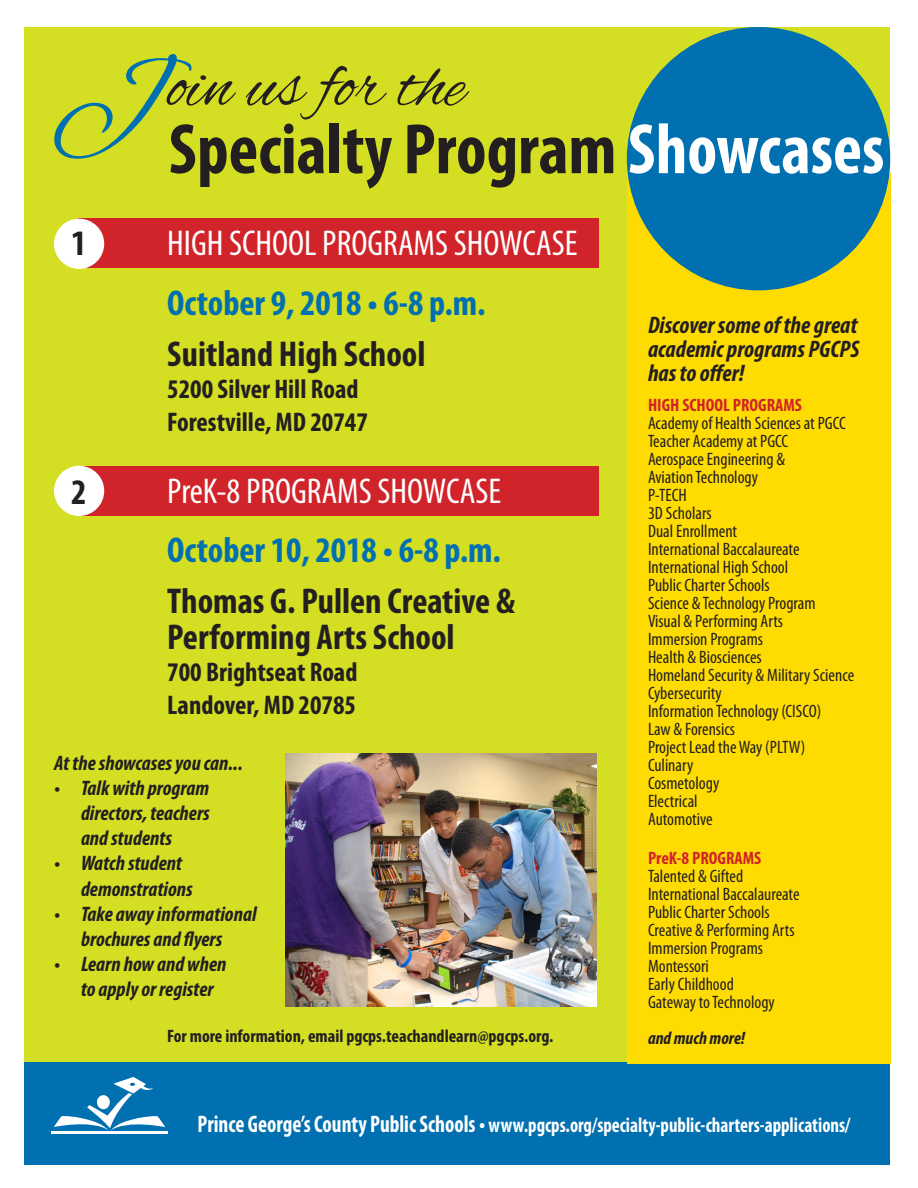
<style>
.page{position:relative;width:918px;height:1188px;background:#fff}
.page>*{position:absolute;margin:0;border:0;box-sizing:border-box;transform-origin:0 0}
.t1{font:700 condensed 72px "Myriad Pro";color:#231f20}
.t2{font:72px "Alex Brush";color:#231f20}
.t3{font:700 condensed 36px/36px "Myriad Pro";color:#231f20}
.t4{font:condensed 36px "Myriad Pro";color:#fff}
.t5{font:700 condensed 36px "Myriad Pro";color:#0070b0}
.t6{font:700 condensed 27px/32.4px "Myriad Pro";color:#231f20}
.t7{font:italic 700 condensed 24px/24px "Myriad Pro";color:#231f20;text-align:justify}
.t8{font:italic 700 condensed 21px/25.2px "Myriad Pro";color:#231f20}
.t9{font:700 condensed 21px "Myriad Pro";color:#fff;scale:.9 1}
.t10{font:condensed 18px/18px "Myriad Pro";color:#231f20}
.t11{font:700 condensed 18px "Myriad Pro";color:#231f20}
.t12{font:700 condensed 18px "Myriad Pro";color:#d1232a}
.t13{font:italic 700 condensed 18px "Myriad Pro";color:#231f20}
.s1{color:#fff}
.s2{font-size:24px}
</style>
<div class="page">
<div style="left:25px;top:27px;width:865px;height:1047px;background:#d4de23"></div>
<div style="left:25px;top:1063px;width:865px;height:102px;background:#0070b0"></div>
<div style="left:627px;top:173px;width:263px;height:891px;background:#ffdc01"></div>
<img style="left:285px;top:754px;width:311px;height:253px">
<svg style="left:54px;top:1077px;width:111px;height:54px"></svg>
<div style="left:97px;top:1095px;width:13px;height:14px;background:#fff;border-radius:50%"></div>
<hr style="left:51px;top:1132px;width:117px;height:2px;background:#fff">
<div style="left:627px;top:27px;width:263px;height:263px;background:#0070b0;border-radius:50%"></div>
<div style="left:78px;top:219px;width:520px;height:49px;background:#d1232a"></div>
<svg style="left:54px;top:54px;width:138px;height:105px"></svg>
<div style="left:78px;top:466px;width:520px;height:49px;background:#d1232a"></div>
<div style="left:54px;top:219px;width:50px;height:50px;background:#fff;border-radius:50%"></div>
<div style="left:54px;top:466px;width:50px;height:50px;background:#fff;border-radius:50%"></div>
<p class="t2" style="left:167px;top:45px;width:299px">oin us for the</p>
<p class="t3" style="left:71px;top:225px;width:17px">1</p>
<p class="t1" style="left:169px;top:104px;width:717px">Specialty Program <span class="s1">Showcases</span></p>
<p class="t4" style="left:167px;top:222px;width:412px">HIGH SCHOOL PROGRAMS SHOWCASE</p>
<p class="t5" style="left:167px;top:281px;width:320px">October 9, 2018 • 6-8 p.m.</p>
<p class="t3" style="left:71px;top:473px;width:17px">2</p>
<p class="t3" style="left:167px;top:335px;width:260px">Suitland High School</p>
<p class="t6" style="left:167px;top:373px;width:202px">5200 Silver Hill Road<br>Forestville, MD 20747</p>
<p class="t4" style="left:167px;top:469px;width:336px">PreK-8 PROGRAMS SHOWCASE</p>
<p class="t5" style="left:167px;top:528px;width:335px">October 10, 2018 • 6-8 p.m.</p>
<p class="t3" style="left:167px;top:582px;width:349px">Thomas G. Pullen Creative &amp;<br>Performing Arts School</p>
<p class="t6" style="left:167px;top:656px;width:192px">700 Brightseat Road<br>Landover, MD 20785</p>
<p class="t8" style="left:54px;top:750px;width:190px">At the showcases you can...</p>
<p class="t8" style="left:81px;top:775px;width:130px;text-align:justify;text-indent:-27px">• Talk with program directors, teachers and students</p>
<p class="t8" style="left:81px;top:850px;width:113px;text-indent:-27px">• Watch student demonstrations</p>
<p class="t8" style="left:54px;top:901px;width:204px;text-align:center">• Take away informational brochures and flyers</p>
<p class="t8" style="left:81px;top:951px;width:147px;text-indent:-27px">• Learn how and when to apply or register</p>
<p class="t11" style="left:167px;top:1025px;width:388px">For more information, email pgcps.teachandlearn@pgcps.org.</p>
<p class="t7" style="left:648px;top:313px;width:213px">Discover some of the great academic programs PGCPS has to offer!</p>
<p class="t12" style="left:648px;top:394px;width:155px">HIGH SCHOOL PROGRAMS</p>
<p class="t10" style="left:648px;top:414px;width:199px">Academy of Health Sciences at PGCC</p>
<p class="t10" style="left:648px;top:432px;width:142px">Teacher Academy at PGCC</p>
<p class="t10" style="left:648px;top:450px;width:139px">Aerospace Engineering &amp;<br>Aviation Technology</p>
<p class="t10" style="left:648px;top:486px;width:40px">P-TECH</p>
<p class="t10" style="left:648px;top:504px;width:65px">3D Scholars</p>
<p class="t10" style="left:648px;top:522px;width:91px">Dual Enrollment</p>
<p class="t10" style="left:648px;top:540px;width:153px">International Baccalaureate</p>
<p class="t10" style="left:648px;top:558px;width:142px">International High School</p>
<p class="t10" style="left:648px;top:576px;width:123px">Public Charter Schools</p>
<p class="t10" style="left:648px;top:594px;width:169px">Science &amp; Technology Program</p>
<p class="t10" style="left:648px;top:612px;width:137px">Visual &amp; Performing Arts</p>
<p class="t10" style="left:648px;top:630px;width:117px">Immersion Programs</p>
<p class="t10" style="left:648px;top:648px;width:115px">Health &amp; Biosciences</p>
<p class="t10" style="left:648px;top:666px;width:208px">Homeland Security &amp; Military Science</p>
<p class="t10" style="left:648px;top:684px;width:75px">Cybersecurity</p>
<p class="t10" style="left:648px;top:702px;width:175px">Information Technology (CISCO)</p>
<p class="t10" style="left:648px;top:720px;width:89px">Law &amp; Forensics</p>
<p class="t10" style="left:648px;top:738px;width:159px">Project Lead the Way (PLTW)</p>
<p class="t10" style="left:648px;top:756px;width:47px">Culinary</p>
<p class="t10" style="left:648px;top:774px;width:73px">Cosmetology</p>
<p class="t10" style="left:648px;top:792px;width:51px">Electrical</p>
<p class="t10" style="left:648px;top:810px;width:66px">Automotive</p>
<p class="t12" style="left:648px;top:847px;width:115px">PreK-8 PROGRAMS</p>
<p class="t10" style="left:648px;top:867px;width:97px">Talented &amp; Gifted</p>
<p class="t10" style="left:648px;top:885px;width:153px">International Baccalaureate</p>
<p class="t10" style="left:648px;top:903px;width:123px">Public Charter Schools</p>
<p class="t10" style="left:648px;top:921px;width:148px">Creative &amp; Performing Arts</p>
<p class="t10" style="left:648px;top:939px;width:117px">Immersion Programs</p>
<p class="t10" style="left:648px;top:957px;width:62px">Montessori</p>
<p class="t10" style="left:648px;top:975px;width:87px">Early Childhood</p>
<p class="t10" style="left:648px;top:993px;width:128px">Gateway to Technology</p>
<p class="t13" style="left:648px;top:1027px;width:99px">and much more!</p>
<p class="t9" style="left:198px;top:1112px;width:727px"><span class="s2">Prince George’s County Public Schools •</span> www.pgcps.org/specialty-public-charters-applications/</p>
</div>
